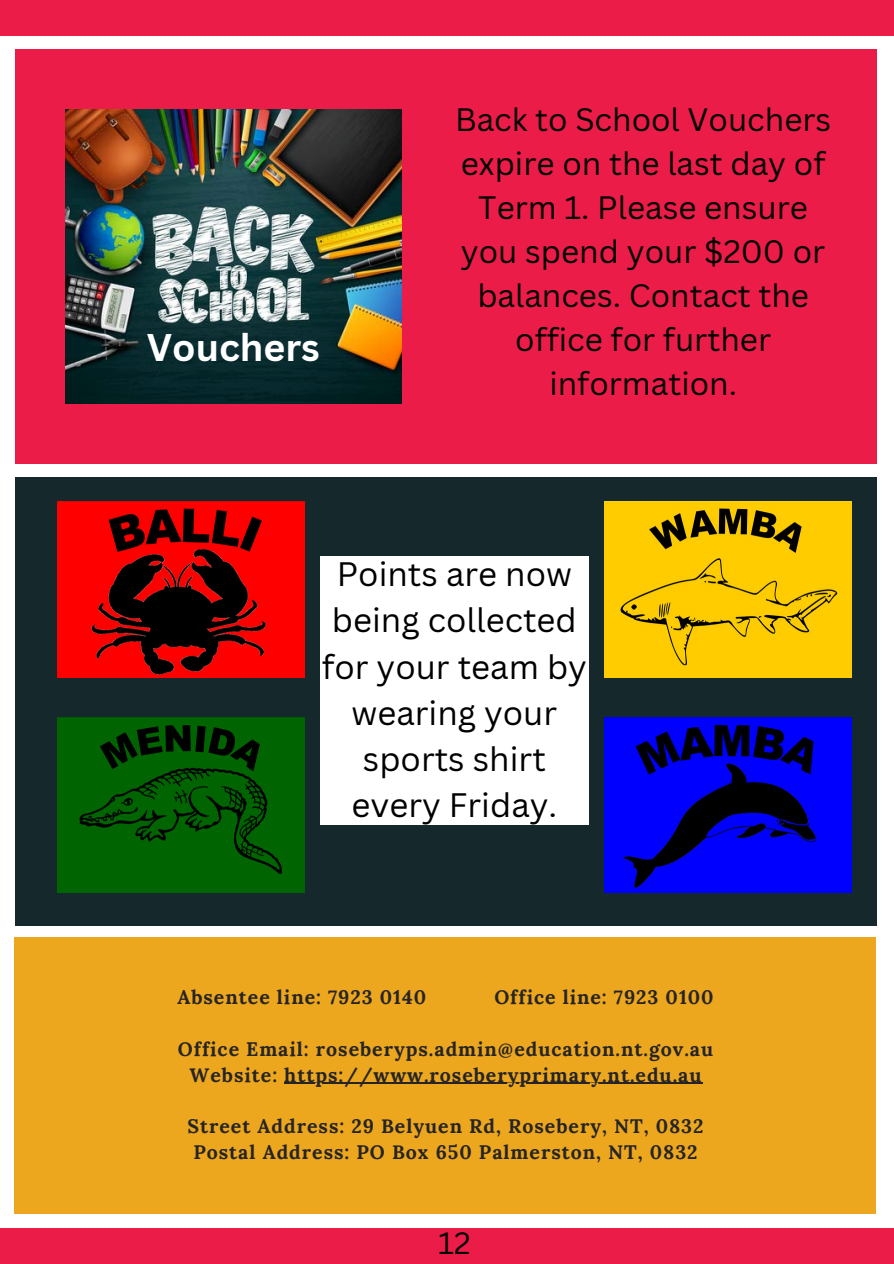
<style>
.page{position:relative;width:894px;height:1264px;background:#fff}
.page>*{position:absolute;margin:0;border:0;box-sizing:border-box;transform-origin:0 0}
.t1{font:700 37.5px "Canva Sans";color:#fff}
.t2{font:33px/46.2px "Canva Sans";color:#000;text-align:center}
.t3{font:31.5px/43.8px "Canva Sans";color:#000;text-align:center}
.t4{font:30px "Canva Sans";color:#000}
.t5{font:700 19.5px "Lora";letter-spacing:.05em;color:#262425}
</style>
<div class="page">
<div style="left:0;top:1px;width:893px;height:35px;background:#eb1c48"></div>
<div style="left:0;top:1227px;width:893px;height:36px;background:#eb1c48"></div>
<div style="left:15px;top:937px;width:860px;height:276px;background:#eca71f"></div>
<hr style="left:284px;top:1082px;width:418px;height:1px;background:#262425">
<div style="left:15px;top:50px;width:860px;height:414px;background:#eb1c48"></div>
<img style="left:65px;top:109px;width:336px;height:294px">
<div style="left:15px;top:477px;width:860px;height:448px;background:#15292d"></div>
<img style="left:57px;top:502px;width:248px;height:175px">
<img style="left:604px;top:502px;width:247px;height:175px">
<img style="left:57px;top:717px;width:248px;height:175px">
<img style="left:604px;top:717px;width:247px;height:175px">
<div style="left:320px;top:557px;width:268px;height:268px;background:#fff"></div>
<p class="t1" style="left:147px;top:320px;width:174px">Vouchers</p>
<p class="t3" style="left:455px;top:97px;width:377px">Back to School Vouchers expire on the last day of<br>Term 1. Please ensure you spend your $200 or balances. Contact the office for further information.</p>
<p class="t2" style="left:321px;top:550px;width:266px">Points are now being collected for your team by wearing your sports shirt every Friday.</p>
<p class="t5" style="left:177px;top:984px;width:250px">Absentee line: 7923 0140</p>
<p class="t5" style="left:494px;top:984px;width:221px">Office line: 7923 0100</p>
<h1 class="t5" style="left:178px;top:1036px;width:536px">Office Email: roseberyps.admin@education.nt.gov.au</h1>
<h2 class="t5" style="left:189px;top:1061px;width:513px">Website: https://www.roseberyprimary.nt.edu.au</h2>
<p class="t5" style="left:187px;top:1113px;width:517px">Street Address: 29 Belyuen Rd, Rosebery, NT, 0832</p>
<p class="t5" style="left:193px;top:1139px;width:505px">Postal Address: PO Box 650 Palmerston, NT, 0832</p>
<p class="t4" style="left:438px;top:1222px;width:34px">12</p>
</div>
